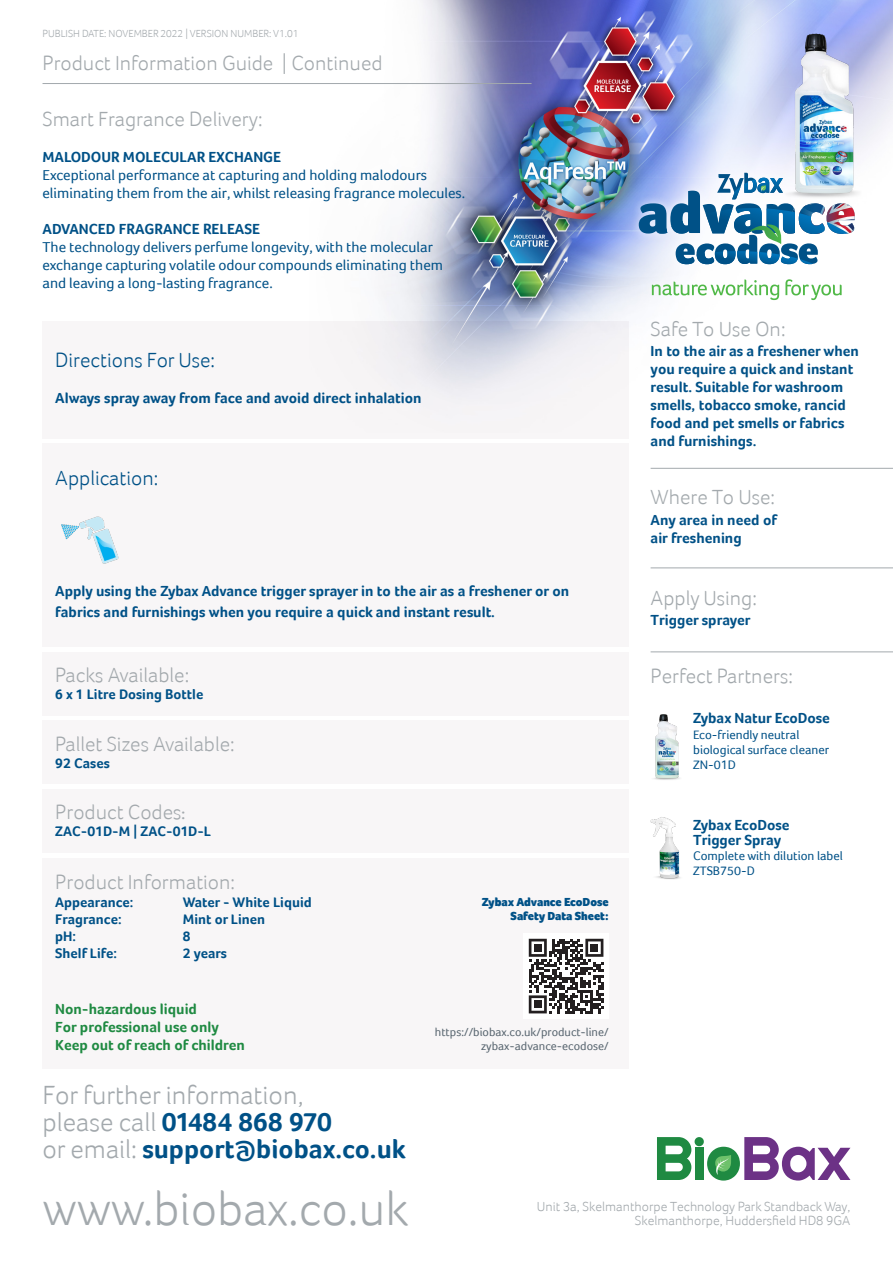
<style>
.page{position:relative;width:893px;height:1263px;background:#fff}
.page>*{position:absolute;margin:0;border:0;box-sizing:border-box;transform-origin:0 0}
.t1{font:300 49.5px "Foco";color:#a3a9ad}
.t2{font:300 27px/27px "Foco";color:#a3a9ad}
.t3{font:300 21px "Foco";color:#a3a9ad}
.t4{font:300 21px "Foco";color:#005187}
.t5{font:700 15px/18px "Foco";color:#005187}
.t6{font:15px/18px "Foco";color:#005187}
.t7{font:700 15px/18px "Foco";color:#1f8a42}
.t8{font:700 14.25px "Foco";color:#005187}
.t9{font:300 13.5px "Foco";color:#a3a9ad}
.t10{font:12.75px/15.3px "Foco";color:#005187}
.t11{font:12px/14.4px "Foco";color:#596670;text-align:right}
.t12{font:900 12px/14.4px "Foco";color:#005187;text-align:right}
.t13{font:300 10.5px "Foco";color:#a3a9ad}
.s1{font-weight:700;font-size:15px}
.s2{font-weight:700;color:#005187}
</style>
<div class="page">
<img style="left:382px;top:0;width:511px;height:321px">
<div style="left:43px;top:858px;width:586px;height:210px;background:#f8f6f7"></div>
<div style="left:43px;top:443px;width:586px;height:203px;background:#f8f6f7"></div>
<div style="left:43px;top:321px;width:586px;height:118px;background:#f8f6f7"></div>
<div style="left:43px;top:652px;width:586px;height:63px;background:#f8f6f7"></div>
<div style="left:43px;top:720px;width:586px;height:64px;background:#f8f6f7"></div>
<div style="left:43px;top:789px;width:586px;height:64px;background:#f8f6f7"></div>
<div style="left:30px;top:46px;width:365px;height:44px;background:#fff"></div>
<svg style="left:657px;top:1137px;width:193px;height:43px"></svg>
<hr style="left:43px;top:83px;width:488px;height:1px;background:#a3a9ad">
<hr style="left:651px;top:652px;width:242px;height:1px;background:#a3a9ad">
<hr style="left:651px;top:468px;width:242px;height:1px;background:#a3a9ad">
<hr style="left:651px;top:568px;width:242px;height:1px;background:#a3a9ad">
<img style="left:653px;top:714px;width:27px;height:66px">
<img style="left:61px;top:516px;width:58px;height:48px">
<div style="left:524px;top:933px;width:85px;height:85px;background:#fff"></div>
<svg style="left:529px;top:939px;width:74px;height:74px"></svg>
<div style="left:534px;top:944px;width:8px;height:8px;background:#231f20"></div>
<div style="left:591px;top:944px;width:7px;height:8px;background:#231f20"></div>
<div style="left:534px;top:1000px;width:8px;height:8px;background:#231f20"></div>
<img style="left:650px;top:817px;width:31px;height:63px">
<img style="left:775px;top:22px;width:96px;height:183px">
<div style="left:629px;top:163px;width:235px;height:146px;background:#fff;opacity:.75"></div>
<svg style="left:639px;top:173px;width:216px;height:91px"></svg>
<svg style="left:652px;top:279px;width:127px;height:21px"></svg>
<svg style="left:785px;top:279px;width:57px;height:21px"></svg>
<p class="t13" style="left:43px;top:28px;width:257px">PUBLISH DATE: NOVEMBER 2022 | VERSION NUMBER: V1.01</p>
<h3 class="t3" style="left:43px;top:51px;width:342px">Product Information Guide | Continued</h3>
<h3 class="t3" style="left:43px;top:107px;width:222px">Smart Fragrance Delivery:</h3>
<p class="t5" style="left:43px;top:148px;width:240px">MALODOUR MOLECULAR EXCHANGE</p>
<p class="t6" style="left:43px;top:166px;width:424px">Exceptional performance at capturing and holding malodours eliminating them from the air, whilst releasing fragrance molecules.</p>
<p class="t5" style="left:43px;top:220px;width:219px">ADVANCED FRAGRANCE RELEASE</p>
<p class="t6" style="left:43px;top:238px;width:402px">The technology delivers perfume longevity, with the molecular exchange capturing volatile odour compounds eliminating them and leaving a long-lasting fragrance.</p>
<h3 class="t4" style="left:55px;top:348px;width:161px">Directions For Use:</h3>
<p class="t5" style="left:55px;top:389px;width:368px">Always spray away from face and avoid direct inhalation</p>
<h3 class="t4" style="left:55px;top:466px;width:105px">Application:</h3>
<p class="t5" style="left:55px;top:580px;width:515px;line-height:21px">Apply using the Zybax Advance trigger sprayer in to the air as a freshener or on fabrics and furnishings when you require a quick and instant result.</p>
<h3 class="t3" style="left:55px;top:663px;width:135px">Packs Available:</h3>
<p class="t8" style="left:55px;top:686px;width:150px">6 x 1 Litre Dosing Bottle</p>
<h3 class="t3" style="left:55px;top:731px;width:181px">Pallet Sizes Available:</h3>
<p class="t8" style="left:55px;top:754px;width:56px">92 Cases</p>
<h3 class="t3" style="left:55px;top:800px;width:131px">Product Codes<span class="s1">:</span></h3>
<p class="t8" style="left:55px;top:823px;width:157px">ZAC-01D-M | ZAC-01D-L</p>
<h3 class="t3" style="left:55px;top:870px;width:181px">Product Information:</h3>
<p class="t8" style="left:55px;top:893px;width:80px">Appearance:</p>
<p class="t8" style="left:183px;top:893px;width:130px">Water - White Liquid</p>
<p class="t8" style="left:55px;top:910px;width:68px">Fragrance:</p>
<p class="t8" style="left:183px;top:910px;width:84px">Mint or Linen</p>
<p class="t8" style="left:55px;top:927px;width:22px">pH:</p>
<p class="t8" style="left:183px;top:927px;width:9px">8</p>
<p class="t8" style="left:55px;top:945px;width:63px">Shelf Life:</p>
<p class="t8" style="left:183px;top:945px;width:46px">2 years</p>
<p class="t7" style="left:55px;top:1000px;width:191px">Non-hazardous liquid<br>For professional use only<br>Keep out of reach of children</p>
<h2 class="t2" style="left:43px;top:1081px;width:365px">For further information,<br>please call <span class="s2">01484 868 970<br></span>or email: <span class="s2">support@biobax.co.uk</span></h2>
<p class="t12" style="left:482px;top:894px;width:128px">Zybax Advance EcoDose<br>Safety Data Sheet:</p>
<p class="t11" style="left:435px;top:1024px;width:175px">https://biobax.co.uk/product-line/ zybax-advance-ecodose/</p>
<h3 class="t3" style="left:651px;top:317px;width:136px">Safe To Use On:</h3>
<p class="t5" style="left:651px;top:342px;width:210px">In to the air as a freshener when you require a quick and instant result. Suitable for washroom smells, tobacco smoke, rancid food and pet smells or fabrics and furnishings.</p>
<h3 class="t3" style="left:651px;top:485px;width:126px">Where To Use:</h3>
<p class="t5" style="left:651px;top:510px;width:128px">Any area in need of air freshening</p>
<h3 class="t3" style="left:651px;top:586px;width:108px">Apply Using:</h3>
<p class="t5" style="left:651px;top:611px;width:102px">Trigger sprayer</p>
<h3 class="t3" style="left:651px;top:663px;width:144px">Perfect Partners:</h3>
<p class="t5" style="left:693px;top:709px;width:138px">Zybax Natur EcoDose</p>
<p class="t10" style="left:693px;top:727px;width:138px">Eco-friendly neutral biological surface cleaner<br>ZN-01D</p>
<p class="t5" style="left:693px;top:817px;width:98px;line-height:15px">Zybax EcoDose<br>Trigger Spray</p>
<p class="t10" style="left:693px;top:848px;width:151px">Complete with dilution label<br>ZTSB750-D</p>
<h1 class="t1" style="left:43px;top:1179px;width:368px">www.biobax.co.uk</h1>
<p class="t9" style="left:537px;top:1199px;width:315px">Unit 3a, Skelmanthorpe Technology Park Standback Way,</p>
<p class="t9" style="left:635px;top:1212px;width:217px">Skelmanthorpe, Huddersfield HD8 9GA</p>
</div>
